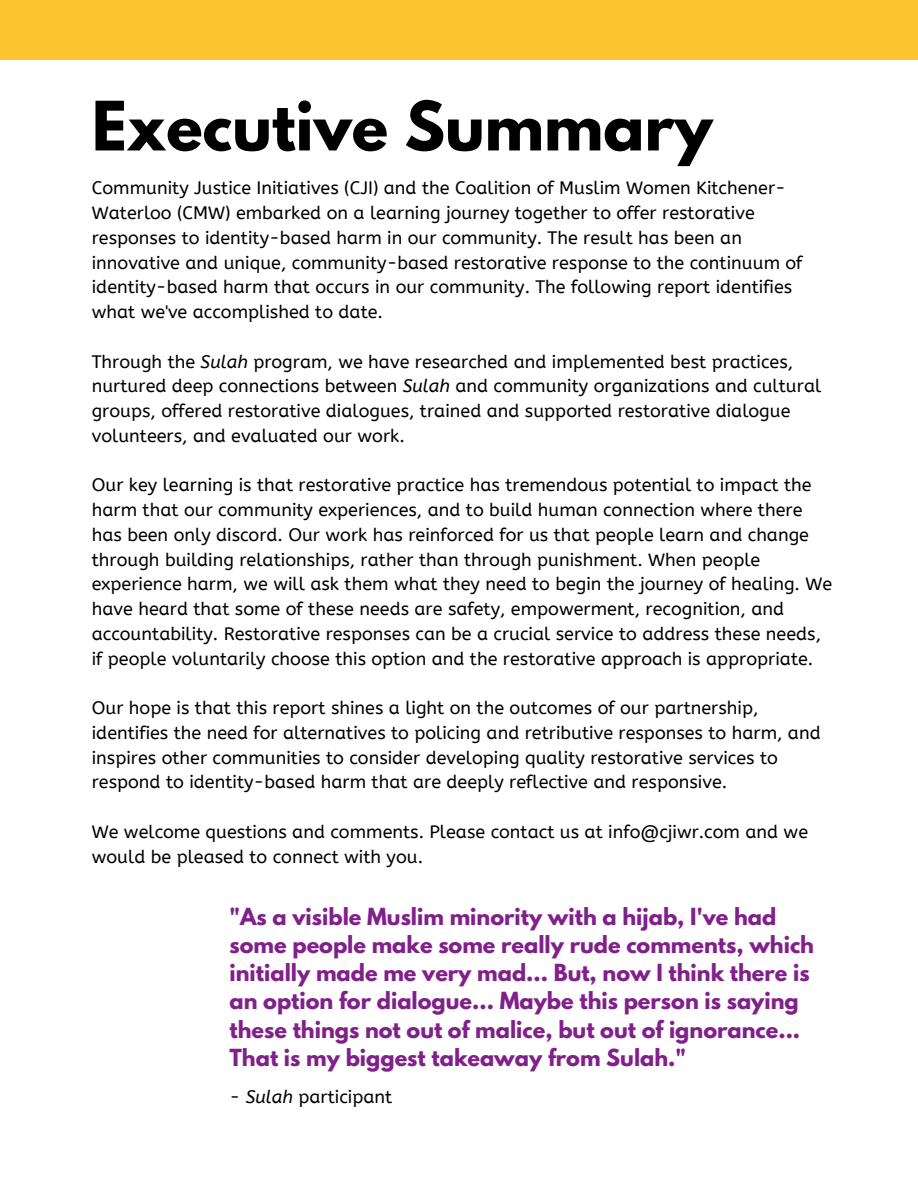
<style>
.page{position:relative;width:918px;height:1188px;background:#fff}
.page>*{position:absolute;margin:0;border:0;box-sizing:border-box;transform-origin:0 0}
.t1{font:700 60.3px "League Spartan";color:#000}
.t2{font:700 20.85px/28.2px "League Spartan";color:#81208b}
.t3{font:18px/24.8px "A Bee Zee";color:#000}
.s1{font-style:italic}
</style>
<div class="page">
<div style="left:0;top:0;width:918px;height:60px;background:#fdc52f"></div>
<p class="t1" style="left:92px;top:96px;width:622px">Executive Summary</p>
<p class="t3" style="left:92px;top:176px;width:712px">Community Justice Initiatives (CJI) and the Coalition of Muslim Women Kitchener-Waterloo (CMW) embarked on a learning journey together to offer restorative responses to identity-based harm in our community. The result has been an innovative and unique, community-based restorative response to the continuum of identity-based harm that occurs in our community. The following report identifies what we've accomplished to date.</p>
<p class="t3" style="left:92px;top:349px;width:731px">Through the <span class="s1">Sulah</span> program, we have researched and implemented best practices, nurtured deep connections between <span class="s1">Sulah</span> and community organizations and cultural groups, offered restorative dialogues, trained and supported restorative dialogue volunteers, and evaluated our work.</p>
<p class="t3" style="left:92px;top:473px;width:742px">Our key learning is that restorative practice has tremendous potential to impact the harm that our community experiences, and to build human connection where there has been only discord. Our work has reinforced for us that people learn and change through building relationships, rather than through punishment. When people experience harm, we will ask them what they need to begin the journey of healing. We have heard that some of these needs are safety, empowerment, recognition, and accountability. Restorative responses can be a crucial service to address these needs, if people voluntarily choose this option and the restorative approach is appropriate.</p>
<p class="t3" style="left:92px;top:696px;width:730px">Our hope is that this report shines a light on the outcomes of our partnership, identifies the need for alternatives to policing and retributive responses to harm, and inspires other communities to consider developing quality restorative services to respond to identity-based harm that are deeply reflective and responsive.</p>
<p class="t3" style="left:92px;top:820px;width:718px">We welcome questions and comments. Please contact us at info@cjiwr.com and we would be pleased to connect with you.</p>
<p class="t2" style="left:230px;top:905px;width:586px">"As a visible Muslim minority with a hijab, I've had some people make some really rude comments, which initially made me very mad... But, now I think there is an option for dialogue... Maybe this person is saying these things not out of malice, but out of ignorance...<br>That is my biggest takeaway from Sulah."</p>
<p class="t3" style="left:230px;top:1085px;width:164px">- <span class="s1">Sulah</span> participant</p>
</div>
